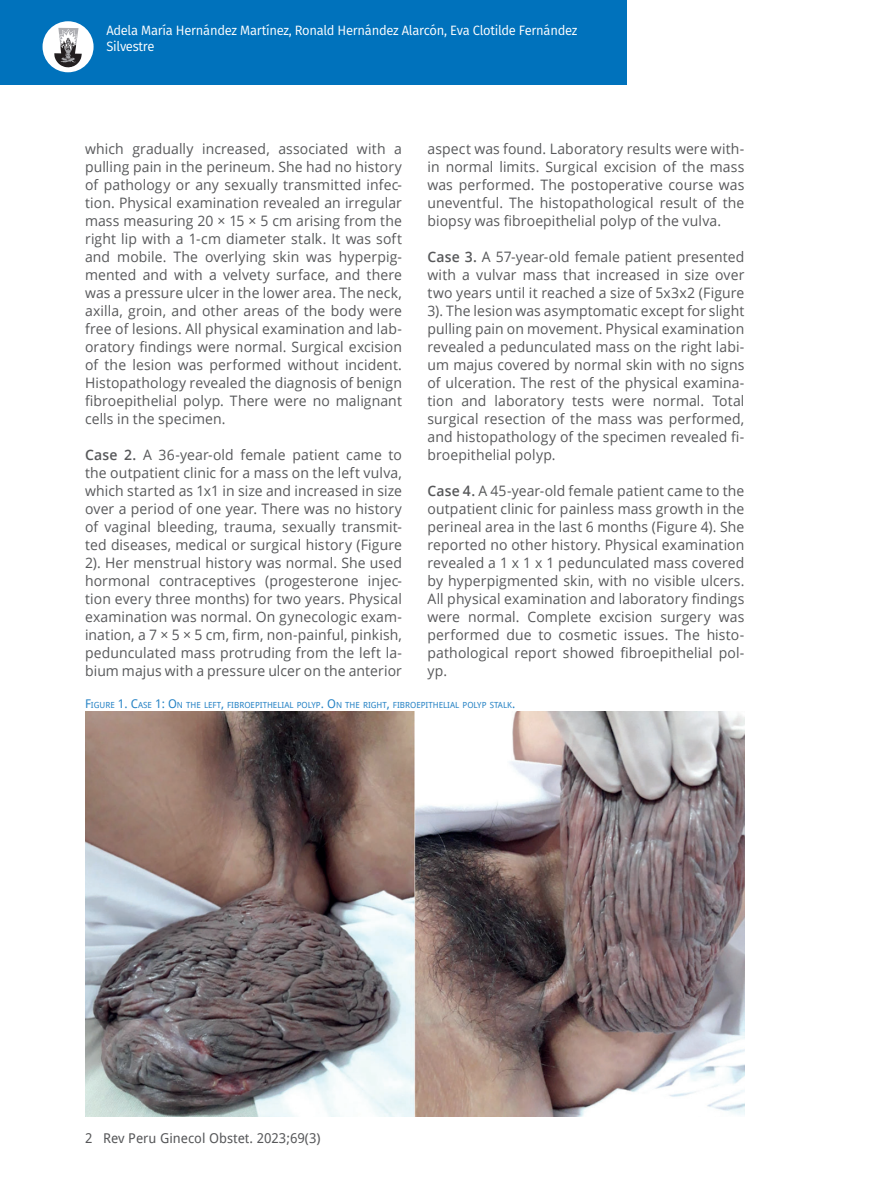
<style>
.page{position:relative;width:872px;height:1191px;background:#fff}
.page>*{position:absolute;margin:0;border:0;box-sizing:border-box;transform-origin:0 0}
.t1{font:14.4px/18px "Open Sans";letter-spacing:.01em;color:#57585a;text-align:justify}
.t2{font:13.5px/16.2px "Fira Sans";letter-spacing:-.02em;color:#fff;scale:.96 1}
.t3{font:13.5px "Droid Sans";color:#57585a}
.t4{font:8.4px "Droid Sans";color:#2783c5}
.s1{font-weight:600}
.s2{font-size:12px}
</style>
<div class="page">
<div style="left:0;top:0;width:626px;height:85px;background:#0072bc"></div>
<div style="left:43px;top:21px;width:51px;height:51px;background:#fff;border-radius:50%"></div>
<svg style="left:54px;top:28px;width:28px;height:40px"></svg>
<img style="left:85px;top:712px;width:659px;height:404px">
<p class="t2" style="left:106px;top:22px;width:492px">Adela María Hernández Martínez, Ronald Hernández Alarcón, Eva Clotilde Fernández<br>Silvestre</p>
<p class="t1" style="left:427px;top:139px;width:318px">aspect was found. Laboratory results were with&shy;in normal limits. Surgical excision of the mass was performed. The postoperative course was uneventful. The histopathological result of the biopsy was fibroepithelial polyp of the vulva.</p>
<p class="t1" style="left:427px;top:247px;width:318px"><span class="s1">Case 3.</span> A 57-year-old female patient presented with a vulvar mass that increased in size over two years until it reached a size of 5x3x2 (Figure 3). The lesion was asymptomatic except for slight pulling pain on movement. Physical examination revealed a pedunculated mass on the right labi&shy;um majus covered by normal skin with no signs of ulceration. The rest of the physical examina&shy;tion and laboratory tests were normal. Total surgical resection of the mass was performed, and histopathology of the specimen revealed fi&shy;broepithelial polyp.</p>
<p class="t1" style="left:427px;top:481px;width:318px"><span class="s1">Case 4.</span> A 45-year-old female patient came to the outpatient clinic for painless mass growth in the perineal area in the last 6 months (Figure 4). She reported no other history. Physical examination revealed a 1 x 1 x 1 pedunculated mass covered by hyperpigmented skin, with no visible ulcers.<br>All physical examination and laboratory findings were normal. Complete excision surgery was performed due to cosmetic issues. The histo&shy;pathological report showed fibroepithelial pol&shy;yp.</p>
<p class="t4" style="left:85px;top:699px;width:431px"><span class="s2">F</span>IGURE <span class="s2">1. C</span>ASE <span class="s2">1: O</span>N THE LEFT<span class="s2">,</span> FIBROEPITHELIAL POLYP<span class="s2">. O</span>N THE RIGHT<span class="s2">,</span> FIBROEPITHELIAL POLYP STALK<span class="s2">.</span></p>
<p class="t1" style="left:85px;top:139px;width:318px">which gradually increased, associated with a pulling pain in the perineum. She had no history of pathology or any sexually transmitted infec&shy;tion. Physical examination revealed an irregular mass measuring 20 × 15 × 5 cm arising from the right lip with a 1-cm diameter stalk. It was soft and mobile. The overlying skin was hyperpig&shy;mented and with a velvety surface, and there was a pressure ulcer in the lower area. The neck, axilla, groin, and other areas of the body were free of lesions. All physical examination and lab&shy;oratory findings were normal. Surgical excision of the lesion was performed without incident.<br>Histopathology revealed the diagnosis of benign fibroepithelial polyp. There were no malignant cells in the specimen.</p>
<p class="t1" style="left:85px;top:445px;width:318px"><span class="s1">Case 2.</span> A 36-year-old female patient came to the outpatient clinic for a mass on the left vulva, which started as 1x1 in size and increased in size over a period of one year. There was no history of vaginal bleeding, trauma, sexually transmit&shy;ted diseases, medical or surgical history (Figure 2). Her menstrual history was normal. She used hormonal contraceptives (progesterone injec&shy;tion every three months) for two years. Physical examination was normal. On gynecologic exam&shy;ination, a 7 × 5 × 5 cm, firm, non-painful, pinkish, pedunculated mass protruding from the left la&shy;bium majus with a pressure ulcer on the anterior</p>
<p class="t3" style="left:85px;top:1128px;width:237px">2 Rev Peru Ginecol Obstet. 2023;69(3)</p>
</div>
